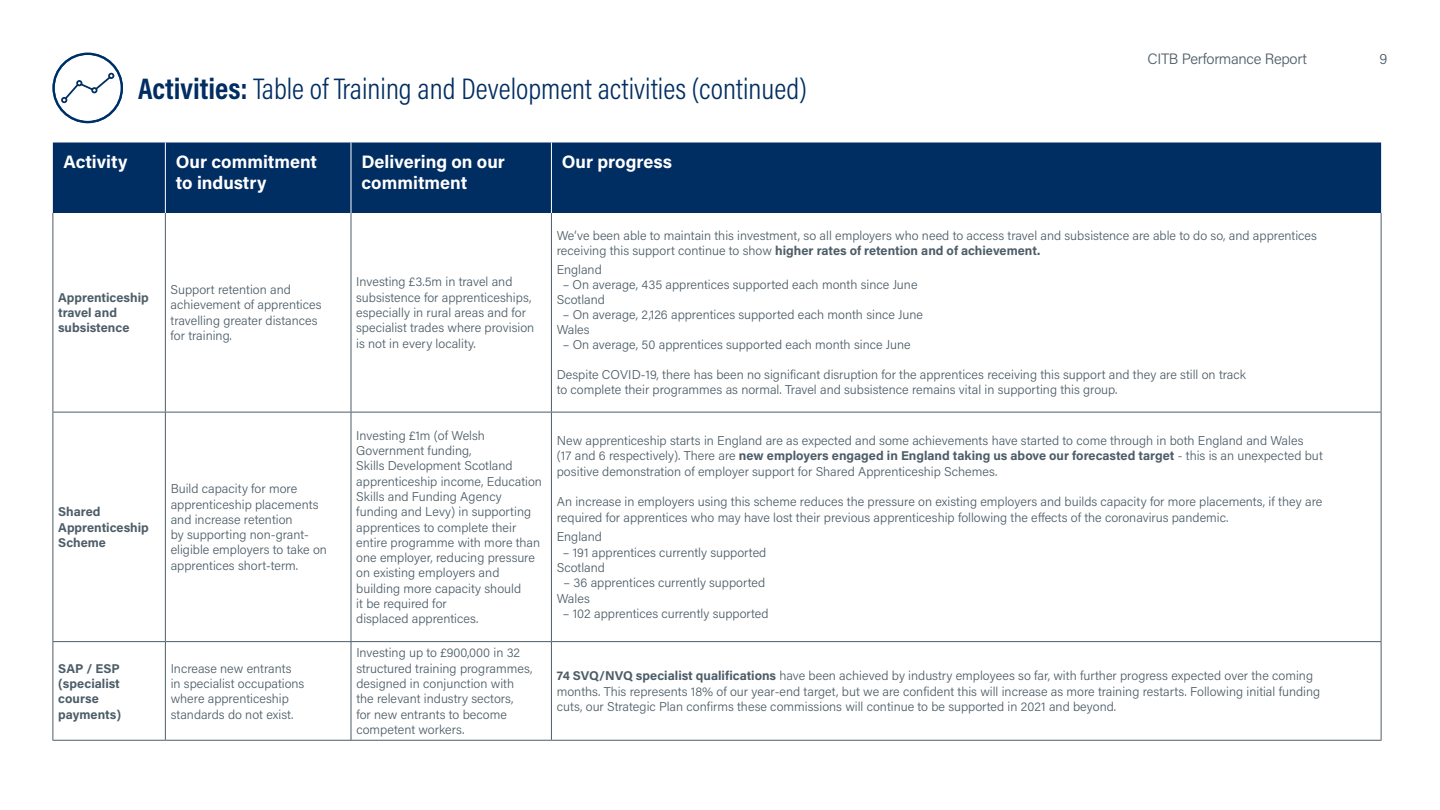
<style>
.page{position:relative;width:1440px;height:810px;background:#fff}
.page>*{position:absolute;margin:0;border:0;box-sizing:border-box;transform-origin:0 0}
.t1{font:300 30px "Acumin Pro Cond";color:#002d62}
.t2{font:18px/21.6px "Acumin Variable Concept";color:#fff}
.t3{font:300 15px "Acumin Pro";letter-spacing:-.02em;color:#4d5d68}
.t4{font:12.75px/15.3px "Acumin Variable Concept";color:#4d5d68}
.s1{font-weight:700}
</style>
<div class="page">
<div style="left:53px;top:142px;width:1328px;height:71px;background:#002d62"></div>
<hr style="left:165px;top:142px;width:1px;height:71px;background:#fff">
<hr style="left:351px;top:142px;width:1px;height:71px;background:#fff">
<hr style="left:551px;top:142px;width:1px;height:71px;background:#fff">
<hr style="left:52px;top:213px;width:1px;height:199px;background:#4d5d68">
<hr style="left:165px;top:213px;width:1px;height:199px;background:#4d5d68">
<hr style="left:351px;top:213px;width:1px;height:199px;background:#4d5d68">
<hr style="left:551px;top:213px;width:1px;height:199px;background:#4d5d68">
<hr style="left:1381px;top:213px;width:1px;height:199px;background:#4d5d68">
<hr style="left:52px;top:412px;width:113px;height:1px;background:#4d5d68">
<hr style="left:52px;top:412px;width:1px;height:229px;background:#4d5d68">
<hr style="left:165px;top:412px;width:186px;height:1px;background:#4d5d68">
<hr style="left:165px;top:412px;width:1px;height:229px;background:#4d5d68">
<hr style="left:351px;top:412px;width:200px;height:1px;background:#4d5d68">
<hr style="left:351px;top:412px;width:1px;height:229px;background:#4d5d68">
<hr style="left:551px;top:412px;width:831px;height:1px;background:#4d5d68">
<hr style="left:551px;top:412px;width:1px;height:229px;background:#4d5d68">
<hr style="left:1381px;top:412px;width:1px;height:229px;background:#4d5d68">
<hr style="left:52px;top:641px;width:113px;height:1px;background:#4d5d68">
<hr style="left:52px;top:642px;width:1px;height:98px;background:#4d5d68">
<hr style="left:165px;top:641px;width:186px;height:1px;background:#4d5d68">
<hr style="left:165px;top:642px;width:1px;height:98px;background:#4d5d68">
<hr style="left:351px;top:641px;width:200px;height:1px;background:#4d5d68">
<hr style="left:351px;top:642px;width:1px;height:98px;background:#4d5d68">
<hr style="left:551px;top:641px;width:831px;height:1px;background:#4d5d68">
<hr style="left:551px;top:642px;width:1px;height:98px;background:#4d5d68">
<hr style="left:1381px;top:642px;width:1px;height:98px;background:#4d5d68">
<hr style="left:52px;top:740px;width:113px;height:1px;background:#4d5d68">
<hr style="left:165px;top:740px;width:186px;height:1px;background:#4d5d68">
<hr style="left:351px;top:740px;width:200px;height:1px;background:#4d5d68">
<hr style="left:551px;top:740px;width:831px;height:1px;background:#4d5d68">
<svg style="left:52px;top:53px;width:71px;height:70px"></svg>
<h1 class="t1" style="left:138px;top:69px;width:671px"><span class="s1">Activities:</span> Table of Training and Development activities (continued)</h1>
<h2 class="t2" style="left:63px;top:150px;width:65px">Activity</h2>
<h2 class="t2" style="left:176px;top:150px;width:143px">Our commitment to industry</h2>
<h2 class="t2" style="left:362px;top:150px;width:145px">Delivering on our commitment</h2>
<h2 class="t2" style="left:562px;top:150px;width:112px">Our progress</h2>
<p class="t3" style="left:1147px;top:48px;width:161px">CITB Performance Report</p>
<p class="t3" style="left:1380px;top:48px;width:9px">9</p>
<p class="t4" style="left:58px;top:289px;width:92px">Apprenticeship travel and subsistence</p>
<p class="t4" style="left:171px;top:282px;width:153px">Support retention and achievement of apprentices travelling greater distances for training.</p>
<p class="t4" style="left:356px;top:274px;width:180px">Investing £3.5m in travel and subsistence for apprenticeships, especially in rural areas and for specialist trades where provision is not in every locality.</p>
<p class="t4" style="left:557px;top:227px;width:762px;line-height:15px">We’ve been able to maintain this investment, so all employers who need to access travel and subsistence are able to do so, and apprentices receiving this support continue to show higher rates of retention and of achievement.</p>
<p class="t4" style="left:557px;top:262px;width:47px">England</p>
<p class="t4" style="left:557px;top:277px;width:362px;line-height:15px;text-indent:6px">– On average, 435 apprentices supported each month since June<br>Scotland</p>
<p class="t4" style="left:557px;top:307px;width:368px;line-height:15px;text-indent:6px">– On average, 2,126 apprentices supported each month since June<br>Wales</p>
<p class="t4" style="left:563px;top:337px;width:350px">– On average, 50 apprentices supported each month since June</p>
<p class="t4" style="left:557px;top:367px;width:691px;line-height:15px">Despite COVID-19, there has been no significant disruption for the apprentices receiving this support and they are still on track to complete their programmes as normal. Travel and subsistence remains vital in supporting this group.</p>
<p class="t4" style="left:58px;top:504px;width:92px">Shared<br>Apprenticeship<br>Scheme</p>
<p class="t4" style="left:171px;top:481px;width:158px">Build capacity for more apprenticeship placements and increase retention<br>by supporting non-grant&shy;eligible employers to take on apprentices short-term.</p>
<p class="t4" style="left:58px;top:660px;width:64px">SAP / ESP (specialist course payments)</p>
<p class="t4" style="left:171px;top:660px;width:135px">Increase new entrants in specialist occupations where apprenticeship standards do not exist.</p>
<p class="t4" style="left:356px;top:427px;width:187px">Investing £1m (of Welsh<br>Government funding,<br>Skills Development Scotland apprenticeship income, Education<br>Skills and Funding Agency funding and Levy) in supporting apprentices to complete their entire programme with more than one employer, reducing pressure on existing employers and building more capacity should<br>it be required for<br>displaced apprentices.</p>
<p class="t4" style="left:557px;top:433px;width:768px">New apprenticeship starts in England are as expected and some achievements have started to come through in both England and Wales<br>(17 and 6 respectively). There are new employers engaged in England taking us above our forecasted target - this is an unexpected but positive demonstration of employer support for Shared Apprenticeship Schemes.</p>
<p class="t4" style="left:557px;top:494px;width:767px">An increase in employers using this scheme reduces the pressure on existing employers and builds capacity for more placements, if they are required for apprentices who may have lost their previous apprenticeship following the effects of the coronavirus pandemic.</p>
<p class="t4" style="left:557px;top:529px;width:47px">England</p>
<p class="t4" style="left:557px;top:544px;width:211px;text-indent:6px">– 191 apprentices currently supported<br>Scotland</p>
<p class="t4" style="left:557px;top:575px;width:210px;text-indent:7px">– 36 apprentices currently supported<br>Wales</p>
<p class="t4" style="left:563px;top:605px;width:207px">– 102 apprentices currently supported</p>
<p class="t4" style="left:356px;top:645px;width:178px">Investing up to £900,000 in 32 structured training programmes, designed in conjunction with the relevant industry sectors,<br>for new entrants to become competent workers.</p>
<p class="t4" style="left:557px;top:668px;width:765px">74 SVQ/NVQ specialist qualifications have been achieved by industry employees so far, with further progress expected over the coming months. This represents 18% of our year-end target, but we are confident this will increase as more training restarts. Following initial funding cuts, our Strategic Plan confirms these commissions will continue to be supported in 2021 and beyond.</p>
</div>
